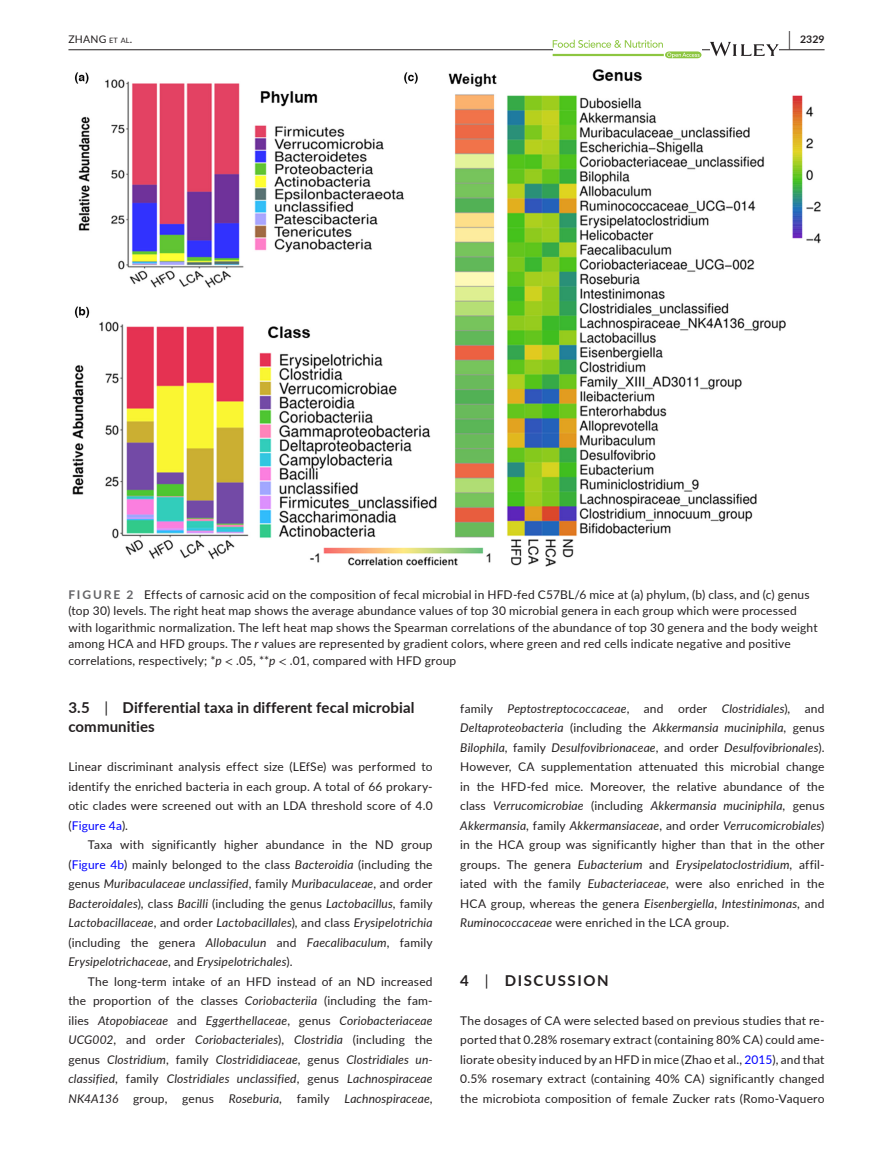
<style>
.page{position:relative;width:893px;height:1174px;background:#fff}
.page>*{position:absolute;margin:0;border:0;box-sizing:border-box;transform-origin:0 0}
.t1{font:700 15px/19.5px "Lato";letter-spacing:.01em;color:#231f20}
.t2{font:700 15px "Lato";letter-spacing:.11em;color:#231f20}
.t3{font:12px/19.5px "Lato";letter-spacing:.015em;color:#231f20;text-align:justify}
.t4{font:italic 12px/19.5px "Lato";letter-spacing:.015em;color:#231f20;text-align:justify}
.t5{font:10.5px "Lato";letter-spacing:.02em;color:#231f20}
.t6{font:700 10.5px "Lato";color:#231f20}
.s1{font-size:7.35px}
.s2{font-size:19.5px}
.s3{font-weight:700;color:#636366}
.s4{font-style:italic}
.s5{font-family:"STIX"}
.s6{font-weight:400}
.s7{color:#00f}
.s8{font-style:normal}
</style>
<div class="page">
<hr style="left:68px;top:49px;width:756px;height:1px;background:#231f20">
<svg style="left:553px;top:40px;width:148px;height:18px"></svg>
<svg style="left:710px;top:42px;width:69px;height:14px"></svg>
<img style="left:72px;top:69px;width:749px;height:497px">
<p class="t5" style="left:68px;top:31px;width:65px">ZHANG <span class="s1">et al</span>.</p>
<p class="t6" style="left:789px;top:31px;width:37px"><span class="s2">|</span> 2329</p>
<p class="t3" style="left:68px;top:585px;width:751px;line-height:16.5px;text-align:left"><span class="s3">FIGURE 2</span> Effects of carnosic acid on the composition of fecal microbial in HFD-fed C57BL/6 mice at (a) phylum, (b) class, and (c) genus (top 30) levels. The right heat map shows the average abundance values of top 30 microbial genera in each group which were processed with logarithmic normalization. The left heat map shows the Spearman correlations of the abundance of top 30 genera and the body weight among HCA and HFD groups. The <span class="s4">r</span> values are represented by gradient colors, where green and red cells indicate negative and positive correlations, respectively; *<span class="s4">p</span> <span class="s5">&lt;</span> .05, **<span class="s4">p</span> <span class="s5">&lt;</span> .01, compared with HFD group</p>
<p class="t1" style="left:68px;top:697px;width:348px">3.5 <span class="s6">|</span> Differential taxa in different fecal microbial communities</p>
<p class="t3" style="left:68px;top:756px;width:366px">Linear discriminant analysis effect size (LEfSe) was performed to identify the enriched bacteria in each group. A total of 66 prokary&shy;otic clades were screened out with an LDA threshold score of 4.0 (<span class="s7">Figure 4a</span>).</p>
<p class="t3" style="left:68px;top:834px;width:366px;text-indent:20px">Taxa with significantly higher abundance in the ND group (<span class="s7">Figure 4b</span>) mainly belonged to the class <span class="s4">Bacteroidia</span> (including the genus <span class="s4">Muribaculaceae unclassified</span>, family <span class="s4">Muribaculaceae</span>, and order <span class="s4">Bacteroidales</span>), class <span class="s4">Bacilli</span> (including the genus <span class="s4">Lactobacillus</span>, family <span class="s4">Lactobacillaceae</span>, and order <span class="s4">Lactobacillales</span>), and class <span class="s4">Erysipelotrichia </span>(including the genera <span class="s4">Allobaculun</span> and <span class="s4">Faecalibaculum</span>, family <span class="s4">Erysipelotrichaceae</span>, and <span class="s4">Erysipelotrichales</span>).</p>
<p class="t4" style="left:68px;top:971px;width:366px;text-indent:20px"><span class="s8">The long-term intake of an HFD instead of an ND increased the proportion of the classes</span> Coriobacteriia <span class="s8">(including the fam&shy;ilies</span> Atopobiaceae <span class="s8">and</span> Eggerthellaceae<span class="s8">, genus</span> Coriobacteriaceae UCG002<span class="s8">, and order</span> Coriobacteriales<span class="s8">),</span> Clostridia <span class="s8">(including the genus</span> Clostridium<span class="s8">, family</span> Clostrididiaceae<span class="s8">, genus</span> Clostridiales un&shy;classified<span class="s8">, family</span> Clostridiales unclassified<span class="s8">, genus</span> Lachnospiraceae NK4A136 <span class="s8">group, genus</span> Roseburia<span class="s8">, family</span> Lachnospiraceae<span class="s8">,</span></p>
<p class="t3" style="left:460px;top:698px;width:366px">family <span class="s4">Peptostreptococcaceae</span>, and order <span class="s4">Clostridiales</span>), and <span class="s4">Deltaproteobacteria</span> (including the <span class="s4">Akkermansia muciniphila</span>, genus <span class="s4">Bilophila</span>, family <span class="s4">Desulfovibrionaceae</span>, and order <span class="s4">Desulfovibrionales</span>).<br>However, CA supplementation attenuated this microbial change in the HFD-fed mice. Moreover, the relative abundance of the class <span class="s4">Verrucomicrobiae</span> (including <span class="s4">Akkermansia muciniphila</span>, genus <span class="s4">Akkermansia</span>, family <span class="s4">Akkermansiaceae</span>, and order <span class="s4">Verrucomicrobiales</span>) in the HCA group was significantly higher than that in the other groups. The genera <span class="s4">Eubacterium</span> and <span class="s4">Erysipelatoclostridium</span>, affil&shy;iated with the family <span class="s4">Eubacteriaceae</span>, were also enriched in the HCA group, whereas the genera <span class="s4">Eisenbergiella</span>, <span class="s4">Intestinimonas</span>, and <span class="s4">Ruminococcaceae</span> were enriched in the LCA group.</p>
<p class="t2" style="left:460px;top:969px;width:150px">4 <span class="s6">|</span> DISCUSSION</p>
<p class="t3" style="left:460px;top:1010px;width:366px">The dosages of CA were selected based on previous studies that re&shy;ported that 0.28% rosemary extract (containing 80% CA) could ame&shy;liorate obesity induced by an HFD in mice (Zhao et al., <span class="s7">2015</span>), and that 0.5% rosemary extract (containing 40% CA) significantly changed the microbiota composition of female Zucker rats (Romo-Vaquero</p>
</div>
